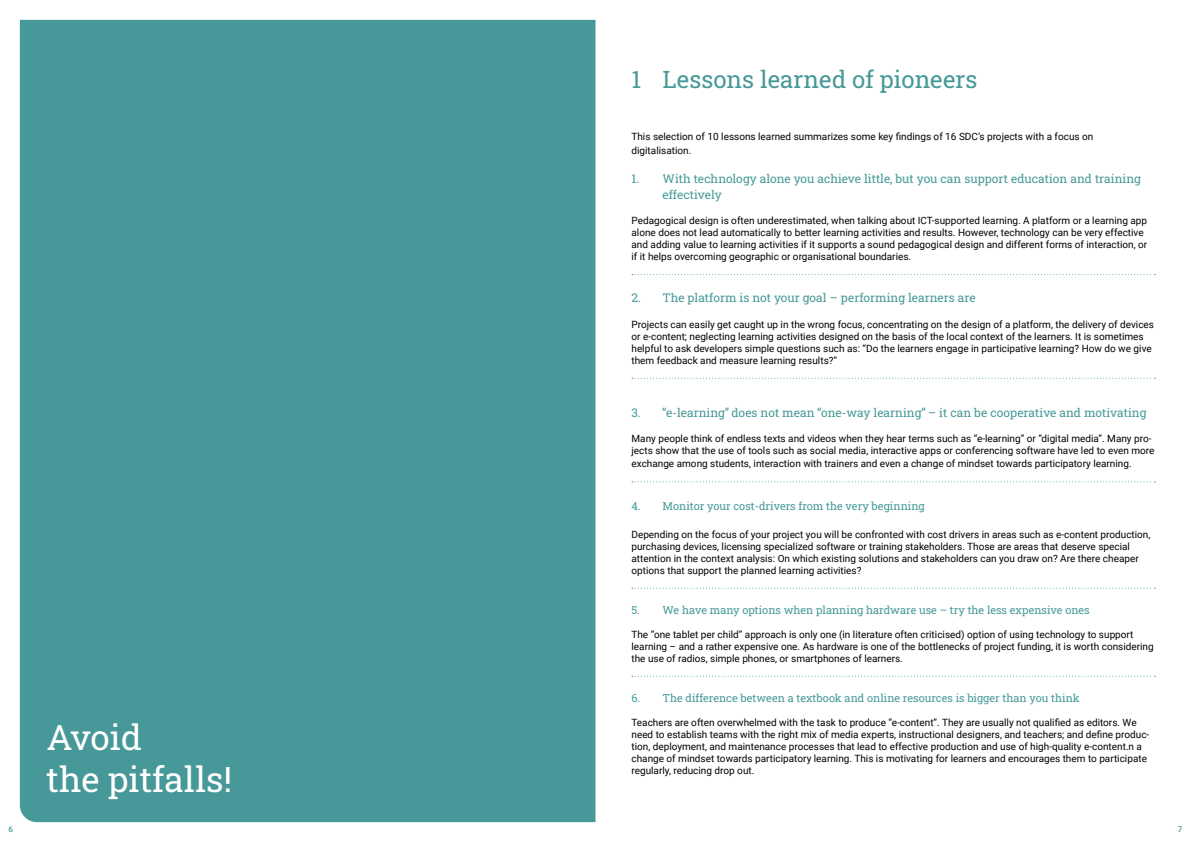
<style>
.page{position:relative;width:1191px;height:842px;background:#fff}
.page>*{position:absolute;margin:0;border:0;box-sizing:border-box;transform-origin:0 0}
.t1{font:35px/42px "Roboto Slab";color:#fff}
.t2{font:24px "Roboto Slab";color:#469998}
.t3{font:12px/16px "Roboto Slab";color:#469998}
.t4{font:11px "Roboto Slab";color:#469998}
.t5{font:10px/12px "Roboto";color:#000}
.t6{font:500 8px "Roboto";color:#469998}
</style>
<div class="page">
<svg style="left:632px;top:274px;width:523px;height:1px"></svg>
<svg style="left:632px;top:378px;width:523px;height:1px"></svg>
<svg style="left:632px;top:481px;width:523px;height:1px"></svg>
<svg style="left:632px;top:588px;width:523px;height:1px"></svg>
<svg style="left:632px;top:676px;width:523px;height:1px"></svg>
<svg style="left:662px;top:407px;width:4px;height:4px"></svg>
<svg style="left:817px;top:407px;width:4px;height:4px"></svg>
<div style="left:20px;top:20px;width:575px;height:802px;background:#469998"></div>
<h2 class="t2" style="left:631px;top:62px;width:347px">1 Lessons learned of pioneers</h2>
<h1 class="t1" style="left:47px;top:715px;width:187px">Avoid<br>the pitfalls!</h1>
<p class="t5" style="left:631px;top:130px;width:463px;line-height:13.2px">This selection of 10 lessons learned summarizes some key findings of 16 SDC’s projects with a focus on digitalisation.</p>
<p class="t3" style="left:662px;top:170px;width:480px;text-indent:-31px">1. With technology alone you achieve little, but you can support education and training effectively</p>
<p class="t5" style="left:631px;top:214px;width:517px">Pedagogical design is often underestimated, when talking about ICT-supported learning. A platform or a learning app alone does not lead automatically to better learning activities and results. However, technology can be very effective and adding value to learning activities if it supports a sound pedagogical design and different forms of interaction, or if it helps overcoming geographic or organisational boundaries.</p>
<p class="t3" style="left:631px;top:290px;width:345px">2. The platform is not your goal – performing learners are</p>
<p class="t5" style="left:631px;top:318px;width:524px">Projects can easily get caught up in the wrong focus, concentrating on the design of a platform, the delivery of devices or e-content; neglecting learning activities designed on the basis of the local context of the learners. It is sometimes helpful to ask developers simple questions such as: “Do the learners engage in participative learning? How do we give them feedback and measure learning results?”</p>
<p class="t3" style="left:631px;top:404px;width:516px">3. e-learning does not mean one-way learning – it can be cooperative and motivating</p>
<p class="t5" style="left:631px;top:432px;width:524px">Many people think of endless texts and videos when they hear terms such as “e-learning” or “digital media”. Many pro&shy;jects show that the use of tools such as social media, interactive apps or conferencing software have led to even more</p>
<p class="t5" style="left:631px;top:457px;width:501px">exchange among students, interaction with trainers and even a change of mindset towards participatory learning.</p>
<p class="t4" style="left:631px;top:498px;width:295px">4. Monitor your cost-drivers from the very beginning</p>
<p class="t5" style="left:631px;top:528px;width:520px">Depending on the focus of your project you will be confronted with cost drivers in areas such as e-content production, purchasing devices, licensing specialized software or training stakeholders. Those are areas that deserve special attention in the context analysis: On which existing solutions and stakeholders can you draw on? Are there cheaper options that support the planned learning activities?</p>
<p class="t4" style="left:631px;top:602px;width:460px">5. We have many options when planning hardware use – try the less expensive ones</p>
<p class="t5" style="left:631px;top:628px;width:524px">The “one tablet per child” approach is only one (in literature often criticised) option of using technology to support learning – and a rather expensive one. As hardware is one of the bottlenecks of project funding, it is worth considering the use of radios, simple phones, or smartphones of learners.</p>
<p class="t4" style="left:631px;top:690px;width:450px">6. The difference between a textbook and online resources is bigger than you think</p>
<p class="t5" style="left:631px;top:716px;width:519px">Teachers are often overwhelmed with the task to produce “e-content”. They are usually not qualified as editors. We need to establish teams with the right mix of media experts, instructional designers, and teachers; and define produc&shy;tion, deployment, and maintenance processes that lead to effective production and use of high-quality e-content.n a change of mindset towards participatory learning. This is motivating for learners and encourages them to participate regularly, reducing drop out.</p>
<p class="t6" style="left:9px;top:823px;width:6px">6</p>
<p class="t6" style="left:1178px;top:823px;width:6px">7</p>
</div>
